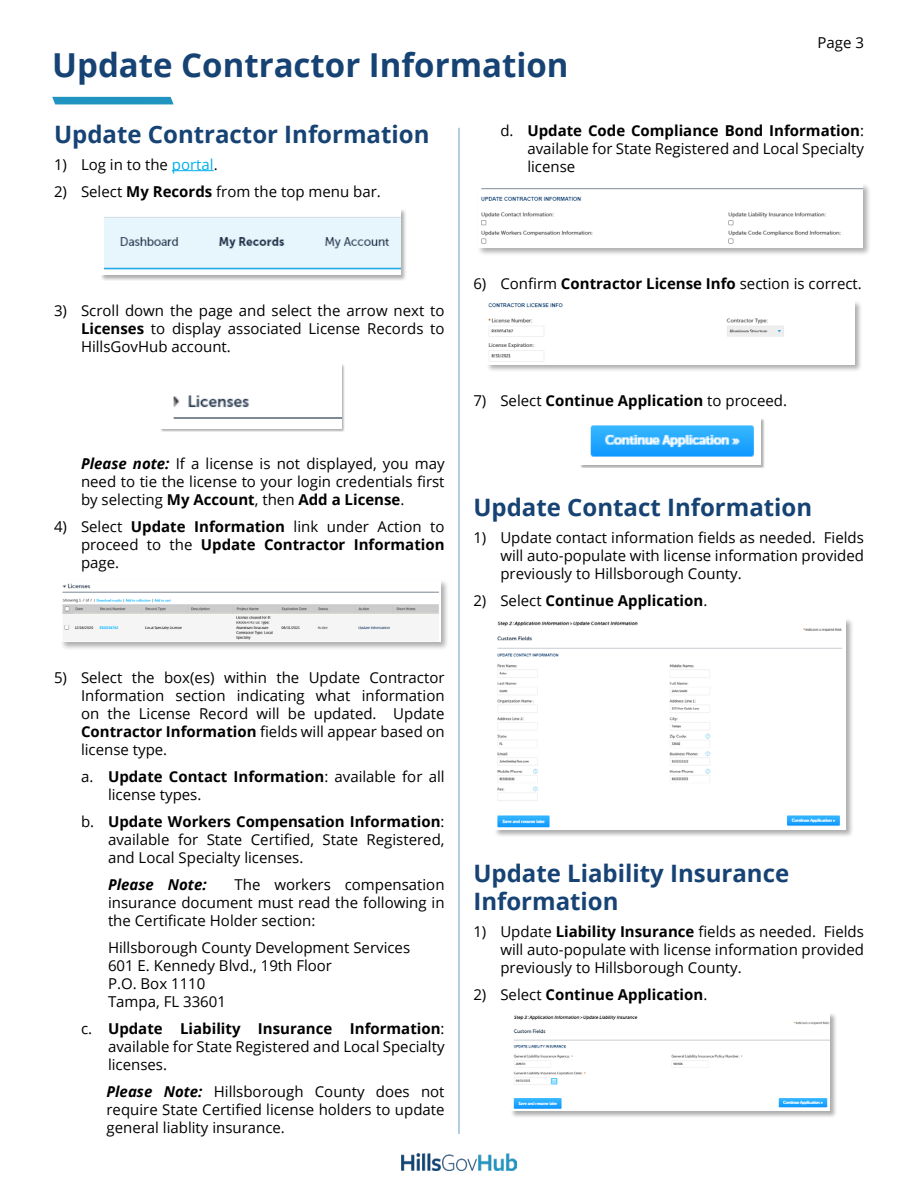
<style>
.page{position:relative;width:918px;height:1188px;background:#fff}
.page>*{position:absolute;margin:0;border:0;box-sizing:border-box;transform-origin:0 0}
.Content{font:700 33px "Open Sans";color:#164374}
.Content-2{font:700 24px/28.8px "Open Sans";color:#164374}
.Secondary_Paragraph{font:15px/18px "Open Sans";color:#000;text-align:justify}
.t1{font:700 15px/18px "Open Sans";color:#000;text-align:justify}
.Secondary_Paragraph-2{font:italic 700 15px "Open Sans";color:#000}
.s1{color:#00aeef}
.s2{font-weight:700}
.s3{font-weight:700;font-style:italic}
.s4{font-weight:400}
</style>
<div class="page">
<hr style="left:458px;top:128px;width:2px;height:1006px;background:#99bfda">
<img style="left:401px;top:1153px;width:116px;height:17px">
<svg style="left:52px;top:97px;width:122px;height:7px"></svg>
<hr style="left:172px;top:170px;width:42px;height:1px;background:#00aeef">
<div style="left:100px;top:208px;width:307px;height:73px;background:#000;opacity:.32"></div>
<img style="left:101px;top:209px;width:300px;height:66px">
<div style="left:161px;top:364px;width:184px;height:68px;background:#000;opacity:.32"></div>
<img style="left:161px;top:364px;width:180px;height:64px">
<div style="left:60px;top:579px;width:390px;height:71px;background:#000;opacity:.32"></div>
<img style="left:61px;top:580px;width:380px;height:62px">
<div style="left:477px;top:183px;width:394px;height:74px;background:#000;opacity:.32"></div>
<img style="left:478px;top:184px;width:384px;height:64px">
<div style="left:486px;top:300px;width:376px;height:73px;background:#000;opacity:.32"></div>
<img style="left:486px;top:301px;width:368px;height:64px">
<div style="left:580px;top:417px;width:185px;height:51px;background:#000;opacity:.32"></div>
<img style="left:580px;top:418px;width:181px;height:47px">
<div style="left:493px;top:617px;width:361px;height:221px;background:#000;opacity:.32"></div>
<img style="left:495px;top:618px;width:351px;height:212px">
<div style="left:510px;top:1012px;width:327px;height:106px;background:#000;opacity:.32"></div>
<img style="left:511px;top:1012px;width:319px;height:99px">
<p class="Secondary_Paragraph" style="left:818px;top:33px;width:48px">Page 3</p>
<p class="Content" style="left:52px;top:42px;width:518px">Update Contractor Information</p>
<p class="Content-2" style="left:54px;top:119px;width:377px">Update Contractor Information</p>
<p class="Secondary_Paragraph" style="left:54px;top:155px;width:165px">1) Log in to the <span class="s1">portal</span>.</p>
<p class="Secondary_Paragraph" style="left:54px;top:182px;width:328px">2) Select <span class="s2">My Records</span> from the top menu bar.</p>
<p class="Secondary_Paragraph" style="left:527px;top:121px;width:338px;text-indent:-27px">d. <span class="s2">Update Code Compliance Bond Information</span>: available for State Registered and Local Specialty license</p>
<p class="Secondary_Paragraph" style="left:81px;top:301px;width:365px;text-indent:-27px">3) Scroll down the page and select the arrow next to <span class="s2">Licenses</span> to display associated License Records to HillsGovHub account.</p>
<p class="Secondary_Paragraph" style="left:81px;top:454px;width:365px"><span class="s3">Please note:</span> If a license is not displayed, you may need to tie the license to your login credentials first by selecting <span class="s2">My Account</span>, then <span class="s2">Add a License</span>.</p>
<p class="t1" style="left:81px;top:517px;width:365px;text-indent:-27px"><span class="s4">4) Select</span> Update Information <span class="s4">link under Action to proceed to the</span> Update Contractor Information <span class="s4">page.</span></p>
<p class="Secondary_Paragraph" style="left:81px;top:668px;width:365px;text-indent:-27px">5) Select the box(es) within the Update Contractor Information section indicating what information on the License Record will be updated. Update <span class="s2">Contractor Information</span> fields will appear based on license type.</p>
<p class="Secondary_Paragraph" style="left:108px;top:767px;width:338px;text-indent:-27px">a. <span class="s2">Update Contact Information</span>: available for all license types.</p>
<p class="Secondary_Paragraph" style="left:108px;top:812px;width:338px;text-indent:-27px">b. <span class="s2">Update Workers Compensation Information</span>: available for State Certified, State Registered, and Local Specialty licenses.</p>
<p class="Secondary_Paragraph-2" style="left:108px;top:874px;width:100px">Please Note:</p>
<p class="Secondary_Paragraph" style="left:108px;top:875px;width:338px;text-indent:127px">The workers compensation insurance document must read the following in the Certificate Holder section:</p>
<p class="Secondary_Paragraph" style="left:108px;top:938px;width:304px;text-align:left">Hillsborough County Development Services<br>601 E. Kennedy Blvd., 19th Floor<br>P.O. Box 1110<br>Tampa, FL 33601</p>
<p class="Secondary_Paragraph" style="left:108px;top:1019px;width:338px;text-indent:-27px">c. <span class="s2">Update Liability Insurance Information</span>: available for State Registered and Local Specialty licenses.</p>
<p class="Secondary_Paragraph" style="left:106px;top:1082px;width:340px"><span class="s3">Please Note:</span> Hillsborough County does not require State Certified license holders to update general liablity insurance.</p>
<p class="Secondary_Paragraph" style="left:473px;top:274px;width:390px">6) Confirm <span class="s2">Contractor License Info</span> section is correct.</p>
<p class="t1" style="left:473px;top:391px;width:315px"><span class="s4">7) Select</span> Continue Application <span class="s4">to proceed.</span></p>
<p class="Content-2" style="left:473px;top:493px;width:340px">Update Contact Information</p>
<p class="Secondary_Paragraph" style="left:500px;top:528px;width:365px;text-indent:-27px">1) Update contact information fields as needed. Fields will auto-populate with license information provided previously to Hillsborough County.</p>
<p class="t1" style="left:473px;top:591px;width:235px"><span class="s4">2) Select</span> Continue Application<span class="s4">.</span></p>
<p class="Content-2" style="left:473px;top:858px;width:317px">Update Liability Insurance<br>Information</p>
<p class="Secondary_Paragraph" style="left:500px;top:923px;width:365px;text-indent:-27px">1) Update <span class="s2">Liability Insurance</span> fields as needed. Fields will auto-populate with license information provided previously to Hillsborough County.</p>
<p class="t1" style="left:473px;top:986px;width:235px"><span class="s4">2) Select</span> Continue Application<span class="s4">.</span></p>
</div>
